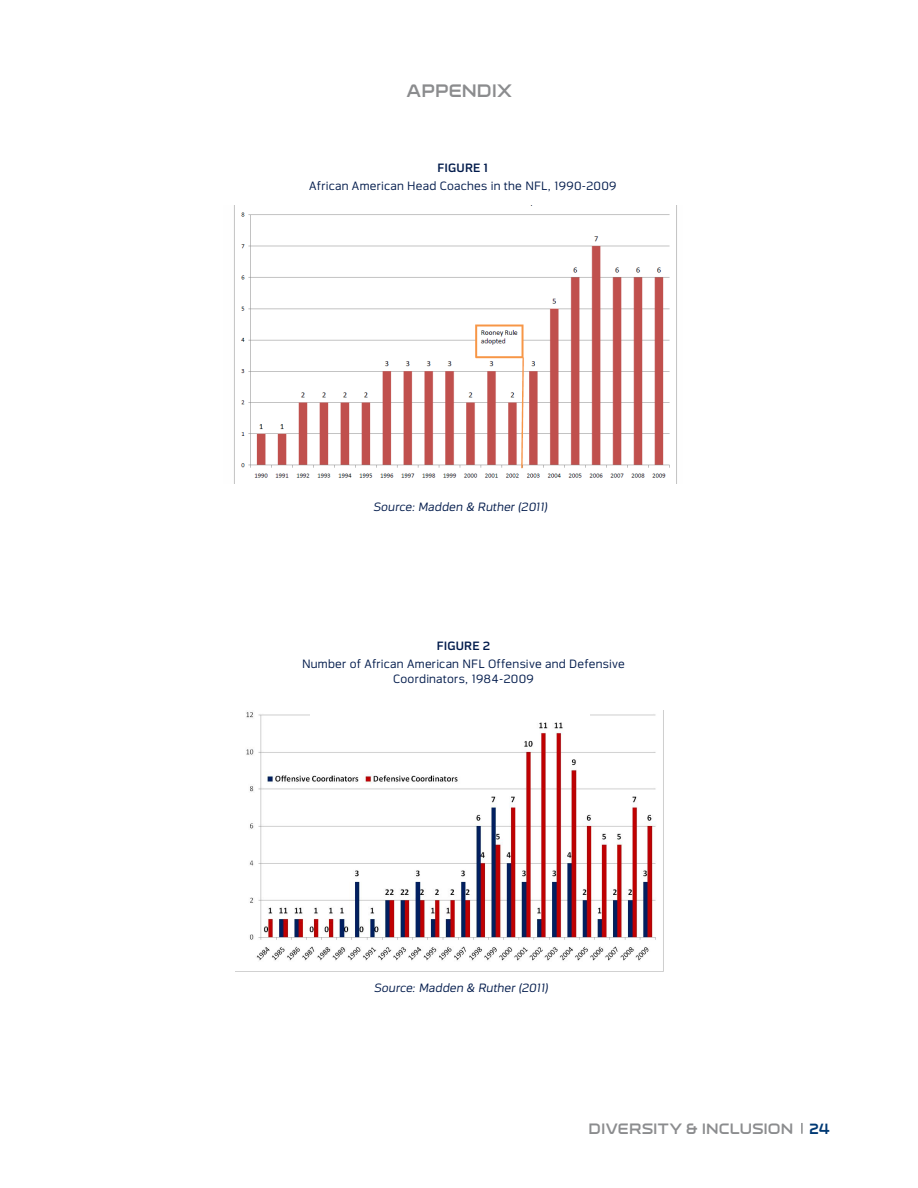
<style>
.page{position:relative;width:918px;height:1188px;background:#fff}
.page>*{position:absolute;margin:0;border:0;box-sizing:border-box;transform-origin:0 0}
.t1{font:700 18px "Endzone Tech";color:#8b8c8e}
.t2{font:700 15px "Endzone Tech";letter-spacing:.01em;color:#8b8c8e}
.t3{font:300 12px/15px "Endzone Sans";letter-spacing:.02em;color:#001a4b;text-align:center}
.t4{font:italic 300 12px "Endzone Sans";letter-spacing:.015em;color:#001a4b}
.t5{font:500 12px "Endzone Sans";letter-spacing:.015em;color:#001a4b}
.s1{color:#003974}
</style>
<div class="page">
<svg style="left:801px;top:1123px;width:2px;height:11px"></svg>
<img style="left:234px;top:206px;width:443px;height:278px">
<img style="left:246px;top:710px;width:418px;height:261px">
<div style="left:310px;top:691px;width:280px;height:26px;background:#fff"></div>
<h1 class="t1" style="left:407px;top:80px;width:107px">APPENDIX</h1>
<p class="t5" style="left:437px;top:161px;width:52px">FIGURE 1</p>
<p class="t3" style="left:309px;top:178px;width:309px">African American Head Coaches in the NFL, 1990-2009</p>
<p class="t4" style="left:374px;top:500px;width:175px">Source: Madden &amp; Ruther (2011)</p>
<p class="t5" style="left:437px;top:639px;width:55px">FIGURE 2</p>
<p class="t3" style="left:302px;top:656px;width:324px">Number of African American NFL Offensive and Defensive<br>Coordinators, 1984-2009</p>
<p class="t4" style="left:374px;top:981px;width:175px">Source: Madden &amp; Ruther (2011)</p>
<p class="t2" style="left:589px;top:1119px;width:243px">DIVERSITY &amp; INCLUSION <span class="s1">24</span></p>
</div>
